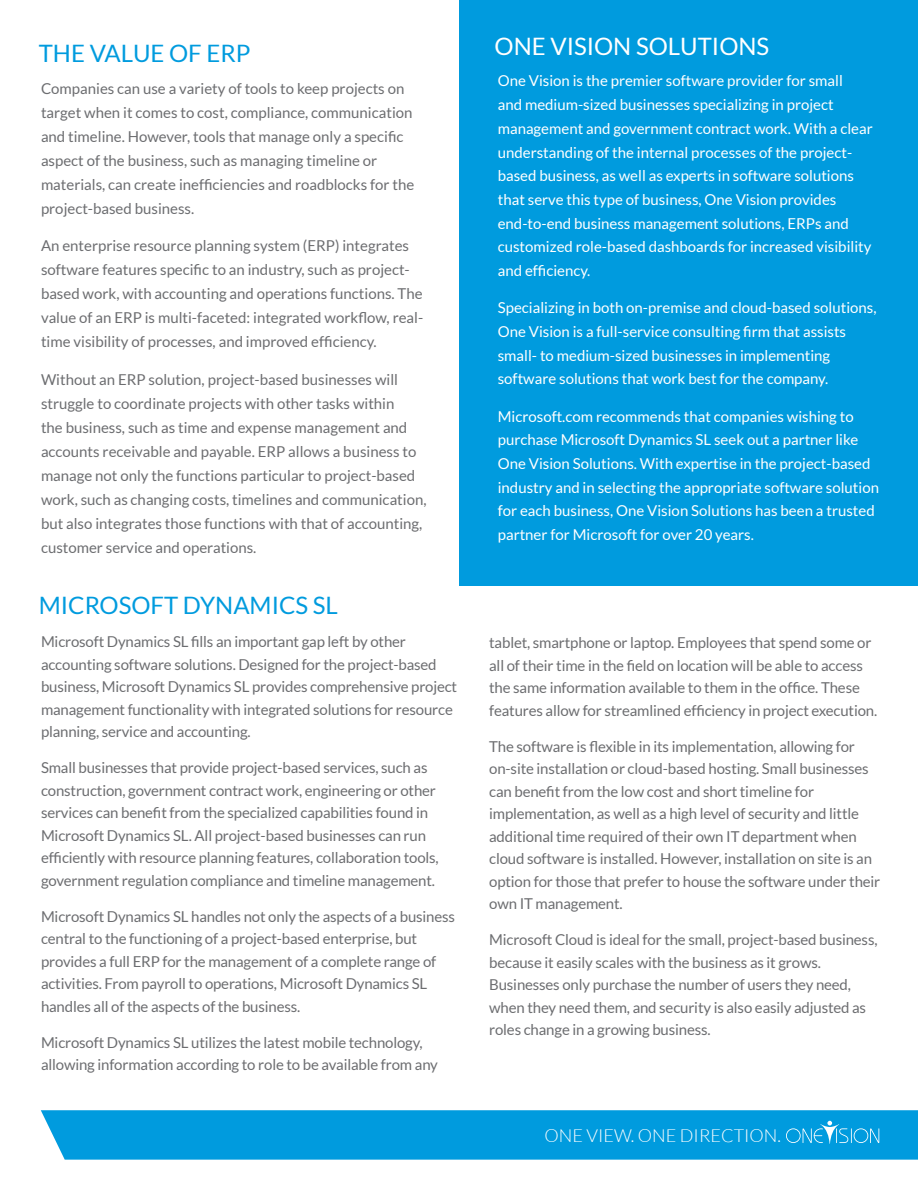
<style>
.page{position:relative;width:918px;height:1188px;background:#fff}
.page>*{position:absolute;margin:0;border:0;box-sizing:border-box;transform-origin:0 0}
.t1{font:24px "Lato";color:#009bde}
.t2{font:24px "Lato";color:#fff}
.t3{font:300 18px "Lato";color:#fff}
.t4{font:15px/22.5px "Lato";letter-spacing:-.01em;color:#6c6d70}
.t5{font:15px/23.7px "Lato";color:#fff}
</style>
<div class="page">
<div style="left:459px;top:0;width:459px;height:585px;background:#009bde"></div>
<div style="left:41px;top:1110px;width:877px;height:50px;background:#009bde"></div>
<svg style="left:786px;top:1121px;width:93px;height:23px;background:#27aae2"></svg>
<p class="t1" style="left:39px;top:40px;width:213px">THE VALUE OF ERP</p>
<p class="t4" style="left:41px;top:76px;width:375px;line-height:24px">Companies can use a variety of tools to keep projects on target when it comes to cost, compliance, communication and timeline. However, tools that manage only a specific aspect of the business, such as managing timeline or materials, can create inefficiencies and roadblocks for the project-based business.</p>
<p class="t4" style="left:41px;top:234px;width:384px;line-height:24px">An enterprise resource planning system (ERP) integrates software features specific to an industry, such as project&shy;based work, with accounting and operations functions. The value of an ERP is multi-faceted: integrated workflow, real&shy;time visibility of processes, and improved efficiency.</p>
<p class="t4" style="left:41px;top:367px;width:387px;line-height:24px">Without an ERP solution, project-based businesses will struggle to coordinate projects with other tasks within<br>the business, such as time and expense management and accounts receivable and payable. ERP allows a business to manage not only the functions particular to project-based work, such as changing costs, timelines and communication, but also integrates those functions with that of accounting, customer service and operations.</p>
<p class="t1" style="left:39px;top:592px;width:301px">MICROSOFT DYNAMICS SL</p>
<p class="t4" style="left:41px;top:631px;width:418px">Microsoft Dynamics SL fills an important gap left by other accounting software solutions. Designed for the project-based business, Microsoft Dynamics SL provides comprehensive project management functionality with integrated solutions for resource planning, service and accounting.</p>
<p class="t4" style="left:41px;top:757px;width:399px">Small businesses that provide project-based services, such as construction, government contract work, engineering or other services can benefit from the specialized capabilities found in Microsoft Dynamics SL. All project-based businesses can run efficiently with resource planning features, collaboration tools, government regulation compliance and timeline management.</p>
<p class="t4" style="left:41px;top:905px;width:416px">Microsoft Dynamics SL handles not only the aspects of a business central to the functioning of a project-based enterprise, but provides a full ERP for the management of a complete range of activities. From payroll to operations, Microsoft Dynamics SL handles all of the aspects of the business.</p>
<p class="t4" style="left:41px;top:1031px;width:398px">Microsoft Dynamics SL utilizes the latest mobile technology, allowing information according to role to be available from any</p>
<p class="t2" style="left:495px;top:33px;width:276px">ONE VISION SOLUTIONS</p>
<p class="t5" style="left:498px;top:69px;width:376px">One Vision is the premier software provider for small<br>and medium-sized businesses specializing in project management and government contract work. With a clear understanding of the internal processes of the project&shy;based business, as well as experts in software solutions that serve this type of business, One Vision provides end-to-end business management solutions, ERPs and customized role-based dashboards for increased visibility and efficiency.</p>
<p class="t5" style="left:498px;top:296px;width:380px">Specializing in both on-premise and cloud-based solutions, One Vision is a full-service consulting firm that assists small- to medium-sized businesses in implementing software solutions that work best for the company.</p>
<p class="t5" style="left:498px;top:404px;width:383px">Microsoft.com recommends that companies wishing to purchase Microsoft Dynamics SL seek out a partner like One Vision Solutions. With expertise in the project-based industry and in selecting the appropriate software solution for each business, One Vision Solutions has been a trusted partner for Microsoft for over 20 years.</p>
<p class="t4" style="left:489px;top:631px;width:390px">tablet, smartphone or laptop. Employees that spend some or all of their time in the field on location will be able to access the same information available to them in the office. These features allow for streamlined efficiency in project execution.</p>
<p class="t4" style="left:489px;top:735px;width:393px">The software is flexible in its implementation, allowing for on-site installation or cloud-based hosting. Small businesses can benefit from the low cost and short timeline for implementation, as well as a high level of security and little additional time required of their own IT department when cloud software is installed. However, installation on site is an option for those that prefer to house the software under their own IT management.</p>
<p class="t4" style="left:489px;top:928px;width:390px">Microsoft Cloud is ideal for the small, project-based business, because it easily scales with the business as it grows.<br>Businesses only purchase the number of users they need, when they need them, and security is also easily adjusted as roles change in a growing business.</p>
<p class="t3" style="left:544px;top:1126px;width:238px">ONE VIEW. ONE DIRECTION.</p>
</div>
